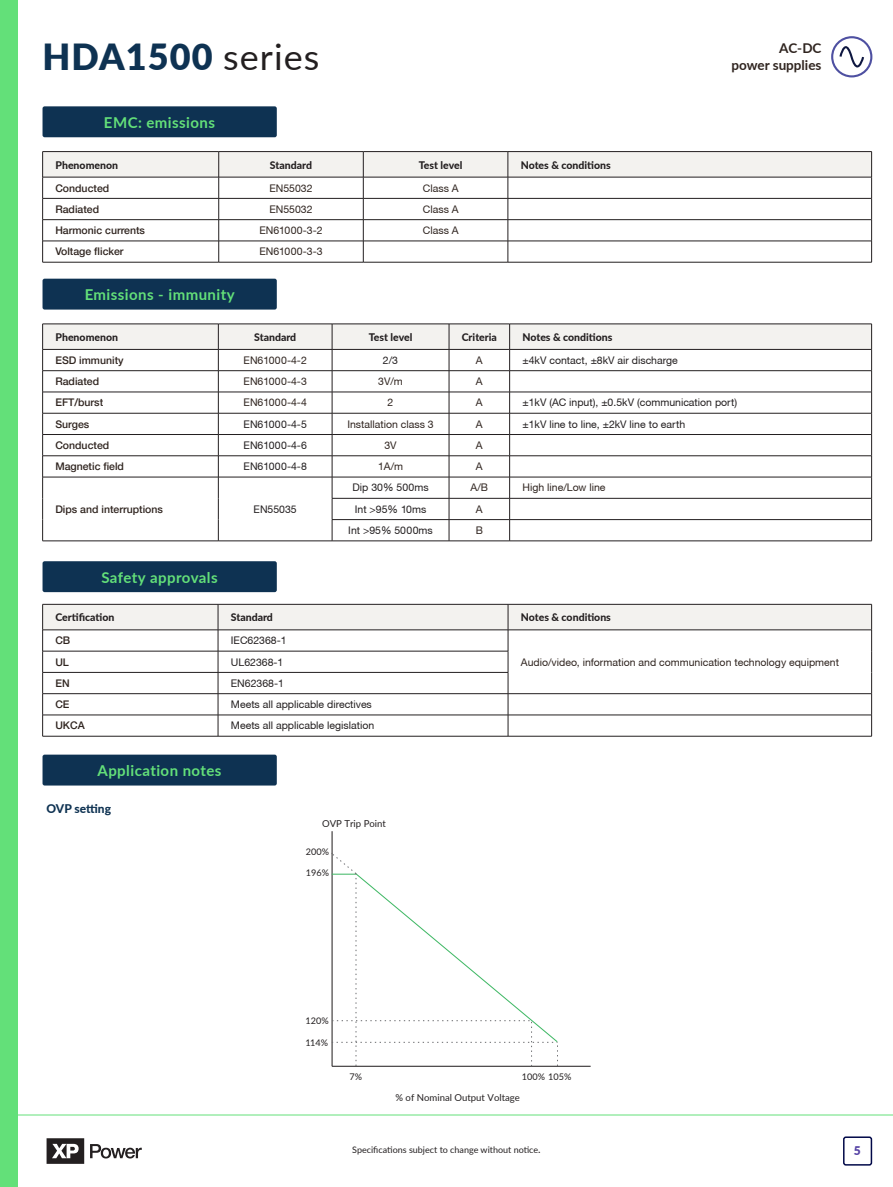
<style>
.page{position:relative;width:893px;height:1187px;background:#fff}
.page>*{position:absolute;margin:0;border:0;box-sizing:border-box;transform-origin:0 0}
.t1{font:900 36px "Lato";letter-spacing:.03em;color:#0e3252}
.t2{font:700 15px "Lato";letter-spacing:.03em;color:#63e079}
.t3{font:700 13.5px "Lato";color:#2f241f}
.t4{font:800 12px "Lato";color:#0e3252}
.t5{font:900 12px "Lato";color:#5643a5}
.t6{font:10.5px "Helvetica Neue CE";color:#231f20}
.t7{font:10.5px "Helvetica Neue CE";color:#2f241f}
.t8{font:500 10.5px "Helvetica Neue LT";color:#2f241f}
.t9{font:800 10.5px "Lato";color:#231f20}
.t10{font:9.6px "Lato";color:#231f20}
.t11{font:9.15px "Lato";color:#231f20}
.t12{font:9px "Lato";color:#231f20}
.s1{font-weight:400;color:#231f20}
.s2{font-size:10.5px}
</style>
<div class="page">
<div style="left:0;top:0;width:17px;height:1186px;background:#63e079"></div>
<svg style="left:47px;top:1138px;width:37px;height:25px"></svg>
<svg style="left:90px;top:1144px;width:52px;height:14px"></svg>
<div style="left:843px;top:1136px;width:29px;height:29px;border:2px solid #010848;border-radius:2px"></div>
<hr style="left:18px;top:1114px;width:875px;height:1px;background:#63e079">
<svg style="left:831px;top:36px;width:41px;height:41px"></svg>
<div style="left:43px;top:754px;width:234px;height:31px;background:#0e3252;border-radius:2px"></div>
<hr style="left:332px;top:831px;width:1px;height:234px;background:#231f20">
<hr style="left:332px;top:1065px;width:259px;height:1px;background:#231f20">
<svg style="left:331px;top:852px;width:227px;height:214px"></svg>
<div style="left:43px;top:561px;width:234px;height:31px;background:#0e3252;border-radius:2px"></div>
<div style="left:43px;top:279px;width:234px;height:30px;background:#0e3252;border-radius:2px"></div>
<hr style="left:43px;top:323px;width:175px;height:1px;background:#231f20">
<hr style="left:218px;top:323px;width:114px;height:1px;background:#231f20">
<hr style="left:332px;top:323px;width:117px;height:1px;background:#231f20">
<hr style="left:449px;top:323px;width:61px;height:1px;background:#231f20">
<hr style="left:510px;top:323px;width:362px;height:1px;background:#231f20">
<svg style="left:42px;top:324px;width:830px;height:216px"></svg>
<hr style="left:43px;top:540px;width:175px;height:1px;background:#231f20">
<hr style="left:218px;top:540px;width:114px;height:1px;background:#231f20">
<hr style="left:332px;top:540px;width:117px;height:1px;background:#231f20">
<hr style="left:449px;top:540px;width:61px;height:1px;background:#231f20">
<hr style="left:510px;top:540px;width:362px;height:1px;background:#231f20">
<svg style="left:42px;top:604px;width:830px;height:132px"></svg>
<hr style="left:43px;top:736px;width:175px;height:1px;background:#231f20">
<hr style="left:218px;top:736px;width:290px;height:1px;background:#231f20">
<hr style="left:508px;top:736px;width:364px;height:1px;background:#231f20">
<div style="left:43px;top:106px;width:234px;height:31px;background:#0e3252;border-radius:2px"></div>
<hr style="left:43px;top:151px;width:176px;height:1px;background:#231f20">
<hr style="left:219px;top:151px;width:144px;height:1px;background:#231f20">
<hr style="left:363px;top:151px;width:145px;height:1px;background:#231f20">
<hr style="left:508px;top:151px;width:364px;height:1px;background:#231f20">
<svg style="left:42px;top:152px;width:830px;height:110px"></svg>
<hr style="left:43px;top:262px;width:176px;height:1px;background:#231f20">
<hr style="left:219px;top:262px;width:144px;height:1px;background:#231f20">
<hr style="left:363px;top:262px;width:145px;height:1px;background:#231f20">
<hr style="left:508px;top:262px;width:364px;height:1px;background:#231f20">
<p class="t1" style="left:43px;top:29px;width:278px">HDA1500 <span class="s1">series</span></p>
<p class="t2" style="left:104px;top:111px;width:113px">EMC: emissions</p>
<p class="t9" style="left:56px;top:157px;width:64px">Phenomenon</p>
<p class="t9" style="left:270px;top:157px;width:44px">Standard</p>
<p class="t9" style="left:419px;top:157px;width:45px">Test level</p>
<p class="t9" style="left:521px;top:157px;width:91px">Notes &amp; conditions</p>
<p class="t8" style="left:55px;top:181px;width:55px">Conducted</p>
<p class="t7" style="left:269px;top:181px;width:45px">EN55032</p>
<p class="t7" style="left:423px;top:181px;width:37px">Class A</p>
<p class="t8" style="left:55px;top:203px;width:45px">Radiated</p>
<p class="t7" style="left:269px;top:203px;width:45px">EN55032</p>
<p class="t7" style="left:423px;top:203px;width:37px">Class A</p>
<p class="t8" style="left:55px;top:224px;width:91px">Harmonic currents</p>
<p class="t7" style="left:259px;top:224px;width:65px">EN61000-3-2</p>
<p class="t7" style="left:423px;top:224px;width:37px">Class A</p>
<p class="t8" style="left:55px;top:245px;width:70px">Voltage flicker</p>
<p class="t7" style="left:259px;top:245px;width:65px">EN61000-3-3</p>
<p class="t3" style="left:779px;top:39px;width:44px">AC-DC</p>
<p class="t3" style="left:731px;top:55px;width:92px">power supplies</p>
<p class="t2" style="left:85px;top:283px;width:152px">Emissions - immunity</p>
<p class="t9" style="left:55px;top:329px;width:64px">Phenomenon</p>
<p class="t9" style="left:254px;top:329px;width:44px">Standard</p>
<p class="t9" style="left:369px;top:329px;width:45px">Test level</p>
<p class="t9" style="left:462px;top:329px;width:37px">Criteria</p>
<p class="t9" style="left:522px;top:329px;width:91px">Notes &amp; conditions</p>
<p class="t8" style="left:55px;top:354px;width:70px">ESD immunity</p>
<p class="t7" style="left:244px;top:354px;width:65px">EN61000-4-2</p>
<p class="t6" style="left:383px;top:354px;width:17px">2/3</p>
<p class="t7" style="left:476px;top:354px;width:8px">A</p>
<p class="t6" style="left:522px;top:354px;width:157px">±4kV contact, ±8kV air discharge</p>
<p class="t8" style="left:55px;top:375px;width:45px">Radiated</p>
<p class="t7" style="left:244px;top:375px;width:65px">EN61000-4-3</p>
<p class="t7" style="left:378px;top:375px;width:26px">3V/m</p>
<p class="t7" style="left:476px;top:375px;width:8px">A</p>
<p class="t8" style="left:55px;top:396px;width:49px">EFT/burst</p>
<p class="t7" style="left:244px;top:396px;width:65px">EN61000-4-4</p>
<p class="t7" style="left:388px;top:396px;width:7px">2</p>
<p class="t7" style="left:476px;top:396px;width:8px">A</p>
<p class="t6" style="left:522px;top:396px;width:216px">±1kV (AC input), ±0.5kV (communication port)</p>
<p class="t8" style="left:55px;top:417px;width:36px">Surges</p>
<p class="t6" style="left:244px;top:417px;width:65px">EN61000-4-5</p>
<p class="t7" style="left:347px;top:417px;width:88px">Installation class 3</p>
<p class="t7" style="left:476px;top:417px;width:8px">A</p>
<p class="t6" style="left:522px;top:417px;width:164px">±1kV line to line, ±2kV line to earth</p>
<p class="t8" style="left:55px;top:439px;width:55px">Conducted</p>
<p class="t6" style="left:244px;top:439px;width:65px">EN61000-4-6</p>
<p class="t7" style="left:384px;top:439px;width:14px">3V</p>
<p class="t7" style="left:476px;top:439px;width:8px">A</p>
<p class="t8" style="left:55px;top:460px;width:70px">Magnetic field</p>
<p class="t6" style="left:244px;top:460px;width:65px">EN61000-4-8</p>
<p class="t7" style="left:378px;top:460px;width:27px">1A/m</p>
<p class="t7" style="left:476px;top:460px;width:8px">A</p>
<p class="t8" style="left:55px;top:502px;width:109px">Dips and interruptions</p>
<p class="t6" style="left:254px;top:502px;width:45px">EN55035</p>
<p class="t6" style="left:352px;top:481px;width:78px">Dip 30% 500ms</p>
<p class="t7" style="left:471px;top:481px;width:19px">A/B</p>
<p class="t7" style="left:522px;top:481px;width:85px">High line/Low line</p>
<p class="t6" style="left:355px;top:502px;width:73px">Int &gt;95% 10ms</p>
<p class="t7" style="left:476px;top:502px;width:8px">A</p>
<p class="t6" style="left:348px;top:524px;width:86px">Int &gt;95% 5000ms</p>
<p class="t7" style="left:476px;top:524px;width:9px">B</p>
<p class="t2" style="left:101px;top:566px;width:118px">Safety approvals</p>
<p class="t9" style="left:56px;top:609px;width:60px">Certification</p>
<p class="t9" style="left:231px;top:609px;width:44px">Standard</p>
<p class="t9" style="left:521px;top:609px;width:91px">Notes &amp; conditions</p>
<p class="t8" style="left:55px;top:634px;width:16px">CB</p>
<p class="t6" style="left:231px;top:634px;width:57px">IEC62368-1</p>
<p class="t8" style="left:55px;top:655px;width:15px">UL</p>
<p class="t6" style="left:231px;top:655px;width:54px">UL62368-1</p>
<p class="t7" style="left:521px;top:655px;width:320px">Audio/video, information and communication technology equipment</p>
<p class="t8" style="left:55px;top:676px;width:16px">EN</p>
<p class="t6" style="left:231px;top:676px;width:55px">EN62368-1</p>
<p class="t8" style="left:55px;top:698px;width:16px">CE</p>
<p class="t6" style="left:231px;top:698px;width:142px">Meets all applicable directives</p>
<p class="t8" style="left:55px;top:719px;width:31px">UKCA</p>
<p class="t6" style="left:231px;top:719px;width:145px">Meets all applicable legislation</p>
<p class="t2" style="left:97px;top:759px;width:126px">Application notes</p>
<p class="t4" style="left:47px;top:799px;width:66px">OVP setting</p>
<p class="t10" style="left:322px;top:816px;width:65px">OVP Trip Point</p>
<p class="t11" style="left:306px;top:845px;width:25px">200%</p>
<p class="t11" style="left:306px;top:866px;width:25px">196%</p>
<p class="t11" style="left:306px;top:1014px;width:25px">120%</p>
<p class="t11" style="left:306px;top:1035px;width:24px">114%</p>
<p class="t11" style="left:349px;top:1069px;width:14px">7%</p>
<p class="t11" style="left:522px;top:1069px;width:51px">100% 105%</p>
<p class="t10" style="left:395px;top:1090px;width:126px">% of Nominal Output Voltage</p>
<p class="t12" style="left:352px;top:1142px;width:190px">Specifications subject to change without notice<span class="s2">.</span></p>
<p class="t5" style="left:854px;top:1141px;width:8px">5</p>
</div>
